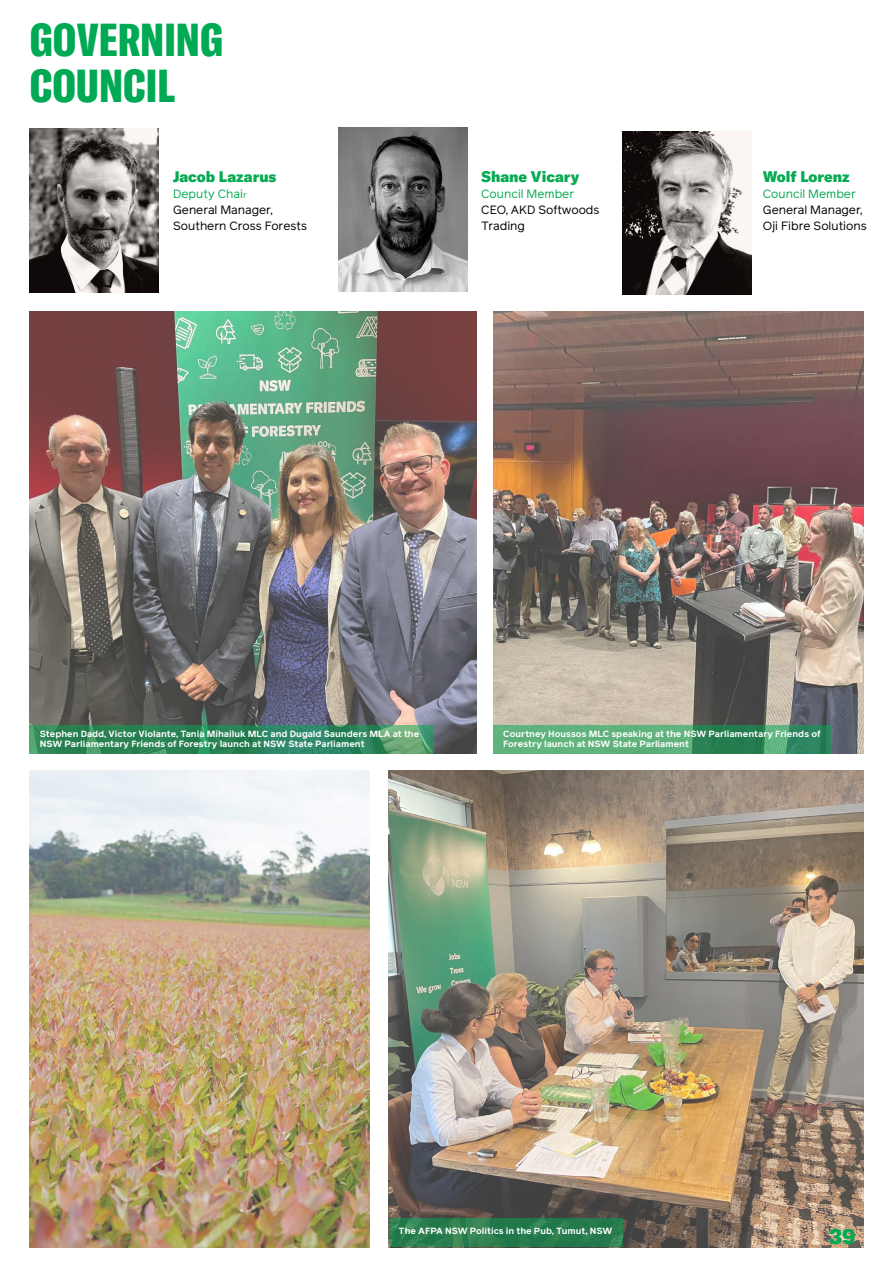
<style>
.page{position:relative;width:893px;height:1263px;background:#fff}
.page>*{position:absolute;margin:0;border:0;box-sizing:border-box;transform-origin:0 0}
.t1{font:45px/46px "GT America Cm Bl";color:#00aa54}
.t2{font:21px "GT America Bl";color:#00aa54}
.t3{font:15px "GT America Bl";color:#06aa52}
.t4{font:12px/16px "Reader Pro";color:#000}
.t5{font:12px "Reader Pro";color:#06aa52}
.t6{font:700 9px/10.5px "Reader Pro";color:#fff}
.s1{color:#06aa52}
.s2{font-size:9px;color:#06aa52}
</style>
<div class="page">
<img style="left:30px;top:129px;width:128px;height:164px">
<img style="left:338px;top:128px;width:129px;height:164px">
<img style="left:622px;top:131px;width:129px;height:164px">
<img style="left:493px;top:312px;width:370px;height:441px">
<img style="left:30px;top:312px;width:446px;height:441px">
<img style="left:389px;top:770px;width:474px;height:478px">
<img style="left:30px;top:770px;width:340px;height:478px">
<svg style="left:493px;top:725px;width:338px;height:28px;background:#4da16f"></svg>
<svg style="left:389px;top:1218px;width:234px;height:28px;background:#297d4e"></svg>
<svg style="left:30px;top:725px;width:404px;height:28px;background:#33885d"></svg>
<h1 class="t1" style="left:30px;top:17px;width:195px">GOVERNING<br>COUNCIL</h1>
<h3 class="t3" style="left:173px;top:167px;width:105px">Jacob Lazarus</h3>
<h3 class="t4" style="left:173px;top:185px;width:136px"><span class="s1">Deputy Chai</span><span class="s2">r<br></span>General Manager,<br>Southern Cross Forests</h3>
<h3 class="t3" style="left:481px;top:167px;width:100px">Shane Vicary</h3>
<h3 class="t5" style="left:481px;top:186px;width:95px">Council Member</h3>
<h3 class="t4" style="left:481px;top:201px;width:120px">CEO, AKD Softwoods<br>Trading</h3>
<h3 class="t3" style="left:763px;top:167px;width:88px">Wolf Lorenz</h3>
<h3 class="t5" style="left:763px;top:186px;width:95px">Council Member</h3>
<h3 class="t4" style="left:763px;top:201px;width:105px">General Manager,<br>Oji Fibre Solutions</h3>
<p class="t6" style="left:40px;top:728px;width:381px">Stephen Dadd, Victor Violante, Tania Mihailuk MLC and Dugald Saunders MLA at the<br>NSW Parliamentary Friends of Forestry launch at NSW State Parliament</p>
<p class="t6" style="left:503px;top:728px;width:319px">Courtney Houssos MLC speaking at the NSW Parliamentary Friends of<br>Forestry launch at NSW State Parliament</p>
<p class="t6" style="left:399px;top:1225px;width:215px">The AFPA NSW Politics in the Pub, Tumut, NSW</p>
<h2 class="t2" style="left:829px;top:1223px;width:28px">39</h2>
</div>
